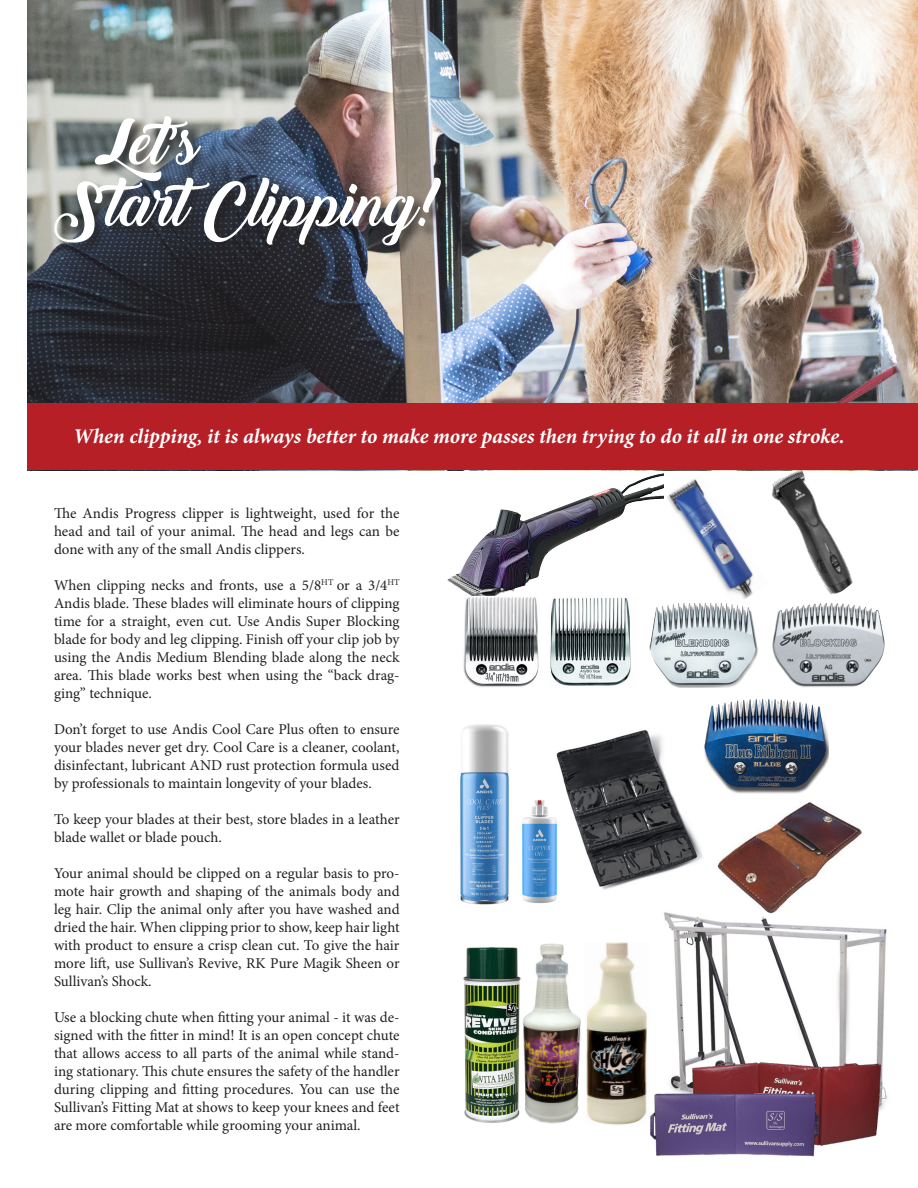
<style>
.page{position:relative;width:918px;height:1188px;background:#fff}
.page>*{position:absolute;margin:0;border:0;box-sizing:border-box;transform-origin:0 0}
.t1{font:60px "Backto Black Demo";color:#fff}
.t2{font:italic 700 21px "Minion Pro";letter-spacing:-.005em;color:#fff}
.t3{font:15px/18px "Minion Pro";color:#231f20;text-align:justify}
</style>
<div class="page">
<img style="left:27px;top:0;width:891px;height:403px">
<div style="left:94px;top:115px;width:121px;height:80px;background:#231f20;opacity:.75"></div>
<div style="left:54px;top:177px;width:401px;height:82px;background:#231f20;opacity:.75"></div>
<div style="left:27px;top:403px;width:891px;height:67px;background:#b61f26"></div>
<img style="left:447px;top:474px;width:216px;height:122px">
<img style="left:667px;top:479px;width:86px;height:120px">
<img style="left:463px;top:597px;width:76px;height:90px">
<img style="left:550px;top:598px;width:81px;height:88px">
<img style="left:772px;top:603px;width:113px;height:84px">
<img style="left:649px;top:603px;width:109px;height:85px">
<img style="left:766px;top:470px;width:94px;height:125px">
<img style="left:463px;top:947px;width:57px;height:176px">
<img style="left:520px;top:942px;width:127px;height:183px">
<img style="left:656px;top:912px;width:231px;height:198px">
<img style="left:522px;top:800px;width:35px;height:104px">
<img style="left:460px;top:724px;width:49px;height:181px">
<img style="left:554px;top:730px;width:149px;height:163px">
<img style="left:704px;top:699px;width:124px;height:95px">
<img style="left:716px;top:802px;width:148px;height:112px">
<img style="left:693px;top:1062px;width:188px;height:83px">
<img style="left:650px;top:1094px;width:170px;height:63px">
<p class="t1" style="left:95px;top:109px;width:105px">Le t’ s</p>
<p class="t1" style="left:54px;top:170px;width:389px">StartClipping!</p>
<p class="t2" style="left:73px;top:421px;width:773px">When clipping, it is always better to make more passes then trying to do it all in one stroke.</p>
<p class="t3" style="left:54px;top:504px;width:347px">The Andis Progress clipper is lightweight, used for the head and tail of your animal. The head and legs can be done with any of the small Andis clippers.</p>
<p class="t3" style="left:54px;top:576px;width:347px">When clipping necks and fronts, use a 5/8<sup>HT</sup> or a 3/4<sup>HT </sup>Andis blade. These blades will eliminate hours of clipping time for a straight, even cut. Use Andis Super Blocking blade for body and leg clipping. Finish off your clip job by using the Andis Medium Blending blade along the neck area. This blade works best when using the “back drag&shy;ging” technique.</p>
<p class="t3" style="left:54px;top:720px;width:347px">Don’t forget to use Andis Cool Care Plus often to ensure your blades never get dry. Cool Care is a cleaner, coolant, disinfectant, lubricant AND rust protection formula used by professionals to maintain longevity of your blades.</p>
<p class="t3" style="left:54px;top:810px;width:347px">To keep your blades at their best, store blades in a leather blade wallet or blade pouch.</p>
<p class="t3" style="left:54px;top:864px;width:347px">Your animal should be clipped on a regular basis to pro&shy;mote hair growth and shaping of the animals body and leg hair. Clip the animal only after you have washed and dried the hair. When clipping prior to show, keep hair light with product to ensure a crisp clean cut. To give the hair more lift, use Sullivan’s Revive, RK Pure Magik Sheen or Sullivan’s Shock.</p>
<p class="t3" style="left:54px;top:1008px;width:347px">Use a blocking chute when fitting your animal - it was de&shy;signed with the fitter in mind! It is an open concept chute that allows access to all parts of the animal while stand&shy;ing stationary. This chute ensures the safety of the handler during clipping and fitting procedures. You can use the Sullivan’s Fitting Mat at shows to keep your knees and feet are more comfortable while grooming your animal.</p>
</div>
